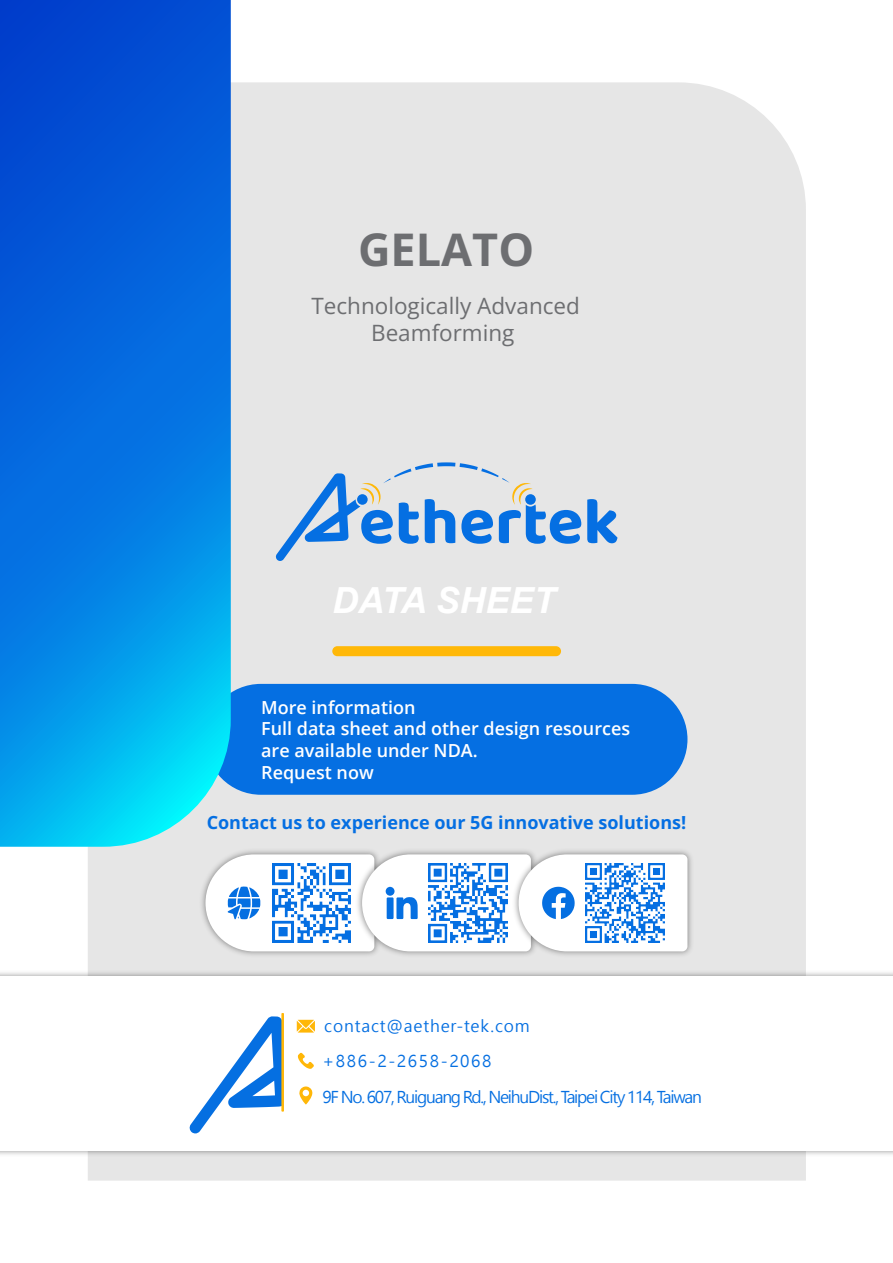
<style>
.page{position:relative;width:893px;height:1263px;background:#fff}
.page>*{position:absolute;margin:0;border:0;box-sizing:border-box;transform-origin:0 0}
.t1{font:700 45px "Open Sans";color:#6d6e71}
.t2{font:italic 700 36px "Arial";color:#fff}
.t3{font:22.5px/27px "Open Sans";color:#6d6e71;text-align:center}
.t4{font:600 18px/21.6px "Open Sans";color:#fff}
.t5{font:700 18px "Open Sans";color:#056fe2}
.t6{font:16.05px "Microsoft Jheng Hei UI Regular";letter-spacing:-.075em;color:#056fe1}
.t7{font:16.05px/35.1px "Microsoft Jheng Hei UI Regular";letter-spacing:.05em;color:#056fe1}
</style>
<div class="page">
<div style="left:88px;top:82px;width:718px;height:1098px;background:#e6e6e6"></div>
<div style="left:205px;top:684px;width:482px;height:111px;background:#056fe2;border-radius:55px"></div>
<div style="left:332px;top:646px;width:229px;height:10px;background:#ffb808;border-radius:5px"></div>
<svg style="left:587px;top:499px;width:30px;height:44px"></svg>
<svg style="left:275px;top:462px;width:306px;height:99px;background:#b3cae3"></svg>
<img style="left:0;top:968px;width:893px;height:192px">
<div style="left:0;top:977px;width:893px;height:174px;background:#fff"></div>
<svg style="left:297px;top:1020px;width:18px;height:12px"></svg>
<svg style="left:299px;top:1086px;width:13px;height:18px"></svg>
<svg style="left:298px;top:1053px;width:16px;height:16px"></svg>
<svg style="left:189px;top:1016px;width:92px;height:117px"></svg>
<hr style="left:281px;top:1013px;width:3px;height:98px;background:#ffb708">
<img style="left:196px;top:845px;width:157px;height:116px">
<img style="left:353px;top:845px;width:156px;height:116px">
<img style="left:509px;top:845px;width:188px;height:116px">
<svg style="left:205px;top:854px;width:482px;height:97px"></svg>
<svg style="left:0;top:0;width:231px;height:847px;background:#067ae1"></svg>
<h1 class="t1" style="left:358px;top:219px;width:178px">GELATO</h1>
<p class="t3" style="left:311px;top:292px;width:270px">Technologically Advanced<br>Beamforming</p>
<h2 class="t2" style="left:332px;top:577px;width:225px">DATA SHEET</h2>
<p class="t4" style="left:261px;top:696px;width:370px">More information<br>Full data sheet and other design resources are available under NDA.<br>Request now</p>
<p class="t5" style="left:207px;top:810px;width:481px">Contact us to experience our 5G innovative solutions!</p>
<p class="t7" style="left:322px;top:1008px;width:209px">contact@aether-tek.com +886-2-2658-2068</p>
<p class="t6" style="left:322px;top:1087px;width:381px">9F No. 607, Ruiguang Rd., NeihuDist., Taipei City 114, Taiwan</p>
</div>
